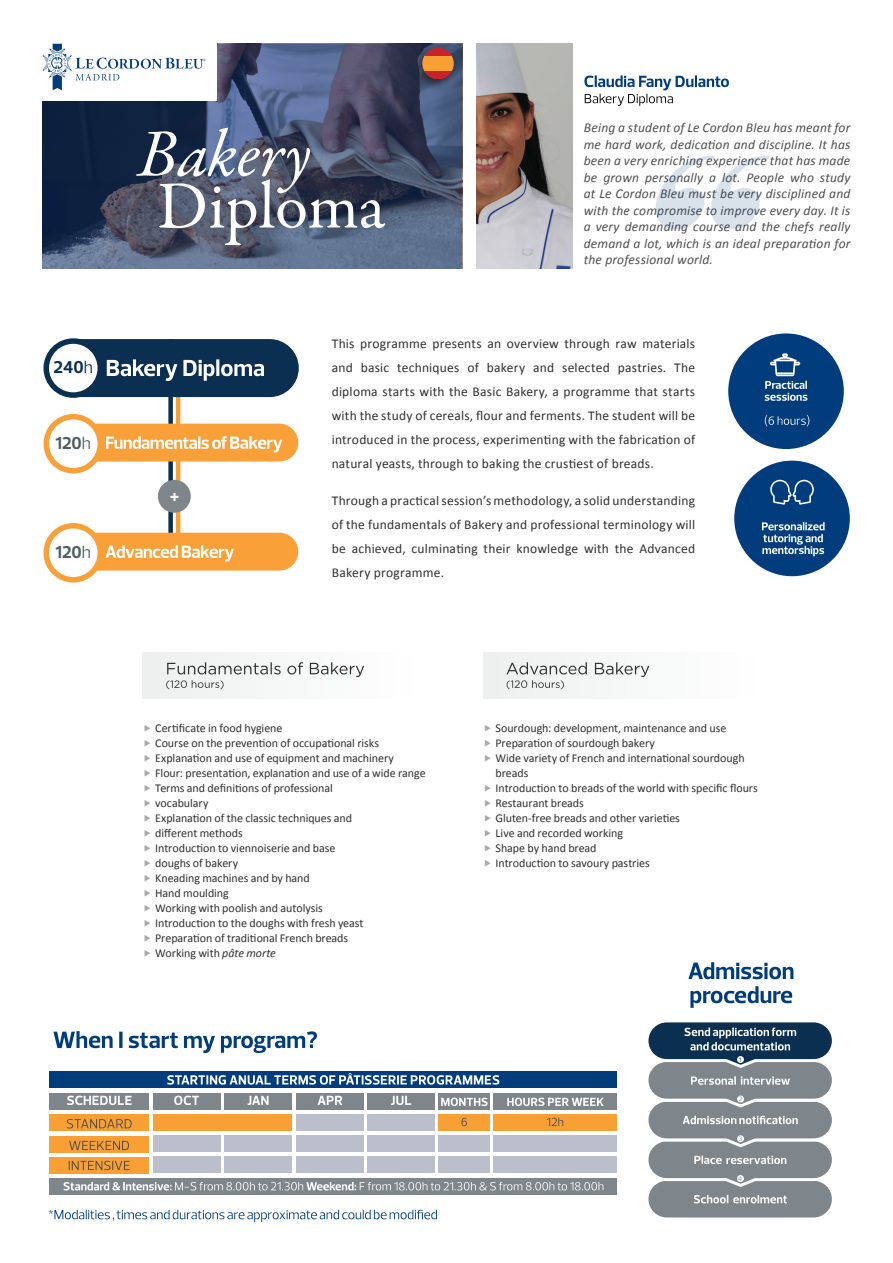
<style>
.page{position:relative;width:893px;height:1263px;background:#fff}
.page>*{position:absolute;margin:0;border:0;box-sizing:border-box;transform-origin:0 0}
.t1{font:700 19.2px "Prelo";color:#fff}
.t2{font:700 17.4px "Prelo";color:#505c5f}
.t3{font:700 17.4px "Prelo";color:#0b2f51}
.t4{font:13.5px/24px "Calibri";letter-spacing:.015em;color:#312f30;text-align:justify}
.t5{font:italic 13.5px/16.5px "Calibri";letter-spacing:.015em;color:#4e4f50;text-align:justify}
.t6{font:12px/15px "Calibri";letter-spacing:-.005em;color:#312f30}
.t7{font:6.6px "Prelo";color:#7e868b}
.t8{font:6.6px "Prelo";color:#013d7d}
.s1{font-weight:400}
.s2{font-style:italic}
</style>
<div class="page">
<svg style="left:43px;top:44px;width:419px;height:225px;background:#404e6c"></svg>
<div style="left:412px;top:43px;width:47px;height:48px;background:#231f20;opacity:.75"></div>
<div style="left:422px;top:56px;width:32px;height:15px;background:#f9a035"></div>
<svg style="left:422px;top:71px;width:32px;height:8px"></svg>
<svg style="left:422px;top:48px;width:32px;height:8px"></svg>
<div style="left:142px;top:652px;width:272px;height:47px;background:#f7f8f8"></div>
<div style="left:483px;top:652px;width:271px;height:47px;background:#f9f9f9"></div>
<div style="left:32px;top:30px;width:184px;height:70px;background:#fff"></div>
<svg style="left:166px;top:662px;width:198px;height:27px"></svg>
<svg style="left:506px;top:662px;width:143px;height:27px"></svg>
<hr style="left:176px;top:341px;width:4px;height:210px;background:#f9a035">
<div style="left:168px;top:339px;width:5px;height:212px;background:#0b2f51"></div>
<div style="left:734px;top:461px;width:116px;height:115px;background:#013d7d;border-radius:50%"></div>
<svg style="left:770px;top:479px;width:44px;height:26px"></svg>
<svg style="left:762px;top:522px;width:63px;height:34px"></svg>
<div style="left:728px;top:333px;width:116px;height:116px;background:#013d7d;border-radius:50%"></div>
<svg style="left:765px;top:353px;width:42px;height:48px"></svg>
<div style="left:367px;top:1114px;width:68px;height:16px;background:#bbbecb"></div>
<div style="left:494px;top:1114px;width:123px;height:16px;background:#f9a035"></div>
<div style="left:439px;top:1114px;width:51px;height:16px;background:#f9a035"></div>
<div style="left:367px;top:1135px;width:68px;height:17px;background:#bbbecb"></div>
<div style="left:494px;top:1135px;width:123px;height:17px;background:#bbbecb"></div>
<div style="left:439px;top:1135px;width:51px;height:17px;background:#bbbecb"></div>
<div style="left:153px;top:1156px;width:68px;height:16px;background:#bbbecb"></div>
<div style="left:224px;top:1156px;width:68px;height:16px;background:#bbbecb"></div>
<div style="left:153px;top:1114px;width:139px;height:17px;background:#f9a035"></div>
<div style="left:296px;top:1156px;width:68px;height:16px;background:#bbbecb"></div>
<div style="left:494px;top:1156px;width:123px;height:16px;background:#bbbecb"></div>
<div style="left:439px;top:1156px;width:51px;height:16px;background:#bbbecb"></div>
<div style="left:367px;top:1156px;width:68px;height:16px;background:#bbbecb"></div>
<svg style="left:655px;top:156px;width:114px;height:73px"></svg>
<svg style="left:584px;top:75px;width:145px;height:31px"></svg>
<img style="left:476px;top:44px;width:96px;height:225px">
<svg style="left:43px;top:44px;width:163px;height:46px"></svg>
<div style="left:296px;top:1114px;width:68px;height:17px;background:#bbbecb"></div>
<div style="left:296px;top:1135px;width:68px;height:17px;background:#bbbecb"></div>
<svg style="left:547px;top:1118px;width:16px;height:8px"></svg>
<svg style="left:462px;top:1118px;width:5px;height:8px"></svg>
<svg style="left:765px;top:415px;width:44px;height:11px"></svg>
<div style="left:158px;top:480px;width:33px;height:33px;background:#7e868b;border-radius:50%"></div>
<div style="left:153px;top:1135px;width:68px;height:17px;background:#bbbecb"></div>
<div style="left:224px;top:1135px;width:68px;height:17px;background:#bbbecb"></div>
<div style="left:647px;top:1179px;width:186px;height:40px;background:#7e868b;border-radius:20px"></div>
<div style="left:645px;top:1178px;width:190px;height:42px;border:3px solid #fff;border-radius:20px"></div>
<div style="left:647px;top:1140px;width:186px;height:39px;background:#7e868b;border-radius:20px"></div>
<div style="left:645px;top:1138px;width:190px;height:43px;border:3px solid #fff;border-radius:20px"></div>
<div style="left:647px;top:1100px;width:186px;height:40px;background:#7e868b;border-radius:20px"></div>
<div style="left:645px;top:1099px;width:190px;height:42px;border:3px solid #fff;border-radius:20px"></div>
<div style="left:647px;top:1060px;width:186px;height:40px;background:#7e868b;border-radius:20px"></div>
<div style="left:645px;top:1059px;width:190px;height:43px;border:3px solid #fff;border-radius:20px"></div>
<div style="left:647px;top:1021px;width:186px;height:39px;background:#0b2f51;border-radius:20px"></div>
<div style="left:645px;top:1019px;width:190px;height:43px;border:3px solid #fff;border-radius:20px"></div>
<div style="left:737px;top:1056px;width:7px;height:7px;background:#fff;border-radius:50%"></div>
<div style="left:737px;top:1095px;width:7px;height:7px;background:#fff;border-radius:50%"></div>
<div style="left:737px;top:1135px;width:7px;height:7px;background:#fff;border-radius:50%"></div>
<div style="left:737px;top:1175px;width:7px;height:7px;background:#fff;border-radius:50%"></div>
<svg style="left:690px;top:986px;width:102px;height:22px"></svg>
<svg style="left:688px;top:962px;width:105px;height:17px"></svg>
<svg style="left:691px;top:1076px;width:99px;height:9px"></svg>
<svg style="left:683px;top:1116px;width:115px;height:8px"></svg>
<svg style="left:694px;top:1155px;width:92px;height:9px"></svg>
<svg style="left:694px;top:1195px;width:93px;height:8px"></svg>
<svg style="left:684px;top:1027px;width:112px;height:23px"></svg>
<svg style="left:44px;top:414px;width:254px;height:59px"></svg>
<svg style="left:44px;top:523px;width:254px;height:59px"></svg>
<svg style="left:44px;top:338px;width:255px;height:60px"></svg>
<svg style="left:53px;top:1031px;width:264px;height:22px"></svg>
<div style="left:50px;top:1136px;width:99px;height:17px;background:#f9a035"></div>
<div style="left:50px;top:1071px;width:567px;height:17px;background:#013d7d"></div>
<div style="left:49px;top:1178px;width:568px;height:17px;background:#7e868b"></div>
<div style="left:50px;top:1114px;width:99px;height:17px;background:#f9a035"></div>
<div style="left:494px;top:1093px;width:123px;height:16px;background:#7e868b"></div>
<div style="left:153px;top:1093px;width:68px;height:16px;background:#7e868b"></div>
<div style="left:439px;top:1093px;width:51px;height:16px;background:#7e868b"></div>
<div style="left:50px;top:1093px;width:99px;height:16px;background:#7e868b"></div>
<div style="left:224px;top:1093px;width:68px;height:16px;background:#7e868b"></div>
<div style="left:296px;top:1093px;width:68px;height:16px;background:#7e868b"></div>
<div style="left:367px;top:1093px;width:68px;height:16px;background:#7e868b"></div>
<div style="left:50px;top:1157px;width:99px;height:16px;background:#f9a035"></div>
<svg style="left:167px;top:1073px;width:332px;height:12px"></svg>
<svg style="left:67px;top:1095px;width:65px;height:10px"></svg>
<svg style="left:174px;top:1095px;width:25px;height:10px"></svg>
<svg style="left:248px;top:1096px;width:21px;height:9px"></svg>
<svg style="left:318px;top:1096px;width:24px;height:9px"></svg>
<svg style="left:391px;top:1096px;width:20px;height:9px"></svg>
<svg style="left:441px;top:1098px;width:47px;height:8px"></svg>
<svg style="left:507px;top:1098px;width:97px;height:8px"></svg>
<svg style="left:63px;top:1182px;width:540px;height:9px"></svg>
<svg style="left:67px;top:1119px;width:65px;height:9px"></svg>
<svg style="left:69px;top:1141px;width:60px;height:9px"></svg>
<svg style="left:69px;top:1161px;width:61px;height:9px"></svg>
<svg style="left:49px;top:1210px;width:388px;height:12px"></svg>
<svg style="left:136px;top:128px;width:249px;height:117px;background:#636a7e"></svg>
<h2 class="t3" style="left:54px;top:357px;width:41px">240<span class="s1">h</span></h2>
<h2 class="t2" style="left:55px;top:432px;width:37px">120<span class="s1">h</span></h2>
<h2 class="t2" style="left:55px;top:541px;width:37px">120<span class="s1">h</span></h2>
<h1 class="t1" style="left:170px;top:484px;width:11px">+</h1>
<p class="t5" style="left:584px;top:119px;width:268px">Being a student of Le Cordon Bleu has meant for me hard work, dedication and discipline. It has been a very enriching experience that has made be grown personally a lot. People who study at Le Cordon Bleu must be very disciplined and with the compromise to improve every day. It is a very demanding course and the chefs really demand a lot, which is an ideal preparation for the professional world.</p>
<p class="t4" style="left:332px;top:332px;width:365px">This programme presents an overview through raw materials and basic techniques of bakery and selected pastries. The diploma starts with the Basic Bakery, a programme that starts with the study of cereals, flour and ferments. The student will be introduced in the process, experimenting with the fabrication of natural yeasts, through to baking the crustiest of breads.</p>
<p class="t4" style="left:332px;top:489px;width:365px">Through a practical session’s methodology, a solid understanding of the fundamentals of Bakery and professional terminology will be achieved, culminating their knowledge with the Advanced Bakery programme.</p>
<p class="t6" style="left:155px;top:720px;width:272px">Certificate in food hygiene<br>Course on the prevention of occupational risks Explanation and use of equipment and machinery<br>Flour: presentation, explanation and use of a wide range Terms and definitions of professional<br>vocabulary<br>Explanation of the classic techniques and<br>different methods<br>Introduction to viennoiserie and base<br>doughs of bakery<br>Kneading machines and by hand<br>Hand moulding<br>Working with poolish and autolysis<br>Introduction to the doughs with fresh yeast<br>Preparation of traditional French breads<br>Working with <span class="s2">pâte morte</span></p>
<p class="t6" style="left:495px;top:720px;width:264px">Sourdough: development, maintenance and use Preparation of sourdough bakery<br>Wide variety of French and international sourdough breads<br>Introduction to breads of the world with specific flours Restaurant breads<br>Gluten-free breads and other varieties<br>Live and recorded working<br>Shape by hand bread<br>Introduction to savoury pastries</p>
<p class="t8" style="left:739px;top:1055px;width:4px">1</p>
<p class="t7" style="left:739px;top:1095px;width:5px">2</p>
<p class="t7" style="left:739px;top:1135px;width:5px">3</p>
<p class="t7" style="left:738px;top:1174px;width:5px">4</p>
</div>
